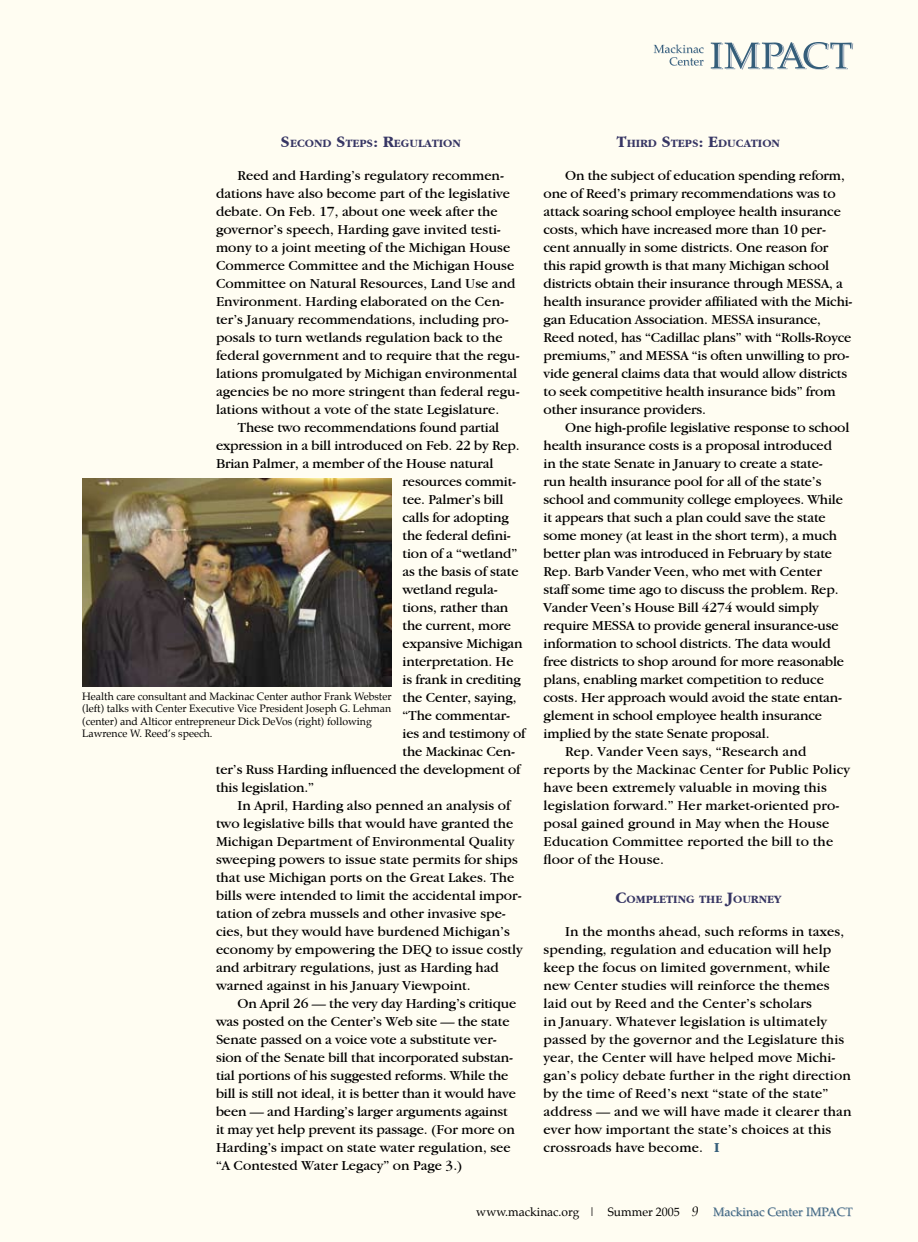
<style>
.page{position:relative;width:918px;height:1242px;background:#fffdf2}
.page>*{position:absolute;margin:0;border:0;box-sizing:border-box;transform-origin:0 0}
.t1{font:14.25px/18px "Garamond IT Cby BT";letter-spacing:-.01em;color:#000}
.t2{font:14.25px/18px "Garamond IT Cby BT";letter-spacing:.01em;color:#000}
.t3{font:12px "Palatino";color:#000}
.t4{font:12px "Palatino";color:#355e7a}
.t5{font:700 11.55px "Garamond IT Cby BT";color:#373664}
.t6{font:10.5px/12.6px "Palatino";color:#000}
.s1{font-size:16.5px}
.s2{font-weight:700;color:#355e7a}
</style>
<div class="page">
<svg style="left:714px;top:1207px;width:139px;height:10px"></svg>
<svg style="left:711px;top:42px;width:142px;height:28px"></svg>
<svg style="left:654px;top:44px;width:50px;height:22px"></svg>
<img style="left:82px;top:479px;width:310px;height:207px">
<p class="t5" style="left:281px;top:137px;width:182px"><span class="s1">S</span> ECOND <span class="s1">S</span> TEPS<span class="s1">: R</span>EGULATION</p>
<p class="t1" style="left:216px;top:166px;width:305px;text-indent:22px">Reed and Harding’s regulatory recommen&shy;dations have also become part of the legislative debate. On Feb. 17, about one week after the governor’s speech, Harding gave invited testi&shy;mony to a joint meeting of the Michigan House Commerce Committee and the Michigan House Committee on Natural Resources, Land Use and Environment. Harding elaborated on the Cen&shy;ter’s January recommendations, including pro&shy;posals to turn wetlands regulation back to the federal government and to require that the regu&shy;lations promulgated by Michigan environmental agencies be no more stringent than federal regu&shy;lations without a vote of the state Legislature.</p>
<p class="t1" style="left:238px;top:418px;width:263px">These two recommendations found partial</p>
<p class="t1" style="left:216px;top:436px;width:305px">expression in a bill introduced on Feb. 22 by Rep.</p>
<p class="t1" style="left:216px;top:454px;width:279px">Brian Palmer, a member of the House natural</p>
<p class="t1" style="left:403px;top:472px;width:115px">resources commit-</p>
<p class="t1" style="left:403px;top:490px;width:102px">tee. Palmer’s bill</p>
<p class="t1" style="left:403px;top:508px;width:108px">calls for adopting</p>
<p class="t1" style="left:403px;top:526px;width:110px">the federal defini-</p>
<p class="t1" style="left:403px;top:544px;width:116px">tion of a “wetland”</p>
<p class="t1" style="left:403px;top:562px;width:118px">as the basis of state</p>
<p class="t1" style="left:403px;top:580px;width:97px">wetland regula-</p>
<p class="t1" style="left:403px;top:598px;width:107px">tions, rather than</p>
<p class="t1" style="left:403px;top:616px;width:110px">the current, more</p>
<p class="t1" style="left:403px;top:634px;width:122px">expansive Michigan</p>
<p class="t1" style="left:403px;top:652px;width:113px">interpretation. He</p>
<p class="t1" style="left:403px;top:670px;width:120px">is frank in crediting</p>
<p class="t1" style="left:403px;top:688px;width:116px">the Center, saying,</p>
<p class="t1" style="left:403px;top:706px;width:109px">“The commentar-</p>
<p class="t1" style="left:403px;top:724px;width:124px">ies and testimony of</p>
<p class="t1" style="left:403px;top:742px;width:114px">the Mackinac Cen-</p>
<p class="t1" style="left:216px;top:760px;width:306px">ter’s Russ Harding influenced the development of</p>
<p class="t1" style="left:216px;top:778px;width:100px">this legislation.”</p>
<p class="t1" style="left:238px;top:796px;width:274px">In April, Harding also penned an analysis of</p>
<p class="t1" style="left:216px;top:814px;width:299px">two legislative bills that would have granted the</p>
<p class="t1" style="left:216px;top:832px;width:300px">Michigan Department of Environmental Quality</p>
<p class="t1" style="left:216px;top:850px;width:303px">sweeping powers to issue state permits for ships</p>
<p class="t1" style="left:216px;top:868px;width:300px">that use Michigan ports on the Great Lakes. The</p>
<p class="t1" style="left:216px;top:886px;width:307px">bills were intended to limit the accidental impor-</p>
<p class="t1" style="left:216px;top:904px;width:291px">tation of zebra mussels and other invasive spe-</p>
<p class="t1" style="left:216px;top:922px;width:295px">cies, but they would have burdened Michigan’s</p>
<p class="t1" style="left:216px;top:940px;width:308px">economy by empowering the DEQ to issue costly</p>
<p class="t1" style="left:216px;top:958px;width:284px">and arbitrary regulations, just as Harding had</p>
<p class="t1" style="left:216px;top:976px;width:256px">warned against in his January Viewpoint.</p>
<p class="t1" style="left:238px;top:994px;width:280px">On April 26 — the very day Harding’s critique</p>
<p class="t1" style="left:216px;top:1012px;width:295px">was posted on the Center’s Web site — the state</p>
<p class="t1" style="left:216px;top:1030px;width:282px">Senate passed on a voice vote a substitute ver-</p>
<p class="t1" style="left:216px;top:1048px;width:299px">sion of the Senate bill that incorporated substan-</p>
<p class="t1" style="left:216px;top:1066px;width:294px">tial portions of his suggested reforms. While the</p>
<p class="t1" style="left:216px;top:1084px;width:301px">bill is still not ideal, it is better than it would have</p>
<p class="t1" style="left:216px;top:1102px;width:293px">been — and Harding’s larger arguments against</p>
<p class="t1" style="left:216px;top:1120px;width:301px">it may yet help prevent its passage. (For more on</p>
<p class="t1" style="left:216px;top:1138px;width:296px">Harding’s impact on state water regulation, see</p>
<p class="t1" style="left:216px;top:1156px;width:248px">“A Contested Water Legacy” on Page 3.)</p>
<p class="t6" style="left:82px;top:691px;width:311px">Health care consultant and Mackinac Center author Frank Webster (left) talks with Center Executive Vice President Joseph G. Lehman (center) and Alticor entrepreneur Dick DeVos (right) following Lawrence W. Reed’s speech.</p>
<p class="t5" style="left:617px;top:137px;width:165px"><span class="s1">T</span>HIRD <span class="s1">S</span> TEPS<span class="s1">: E</span>DUCATION</p>
<p class="t1" style="left:544px;top:166px;width:310px;text-indent:22px">On the subject of education spending reform, one of Reed’s primary recommendations was to attack soaring school employee health insurance costs, which have increased more than 10 per&shy;cent annually in some districts. One reason for this rapid growth is that many Michigan school districts obtain their insurance through MESSA, a health insurance provider affiliated with the Michi&shy;gan Education Association. MESSA insurance, Reed noted, has “Cadillac plans” with “Rolls-Royce premiums,” and MESSA “is often unwilling to pro&shy;vide general claims data that would allow districts to seek competitive health insurance bids” from other insurance providers.</p>
<p class="t1" style="left:565px;top:418px;width:286px">One high-profile legislative response to school</p>
<p class="t1" style="left:544px;top:436px;width:290px">health insurance costs is a proposal introduced</p>
<p class="t1" style="left:544px;top:454px;width:281px">in the state Senate in January to create a state-</p>
<p class="t1" style="left:544px;top:472px;width:279px">run health insurance pool for all of the state’s</p>
<p class="t1" style="left:544px;top:490px;width:301px">school and community college employees. While</p>
<p class="t1" style="left:544px;top:508px;width:284px">it appears that such a plan could save the state</p>
<p class="t1" style="left:544px;top:526px;width:295px">some money (at least in the short term), a much</p>
<p class="t1" style="left:544px;top:544px;width:290px">better plan was introduced in February by state</p>
<p class="t1" style="left:544px;top:562px;width:280px">Rep. Barb Vander Veen, who met with Center</p>
<p class="t1" style="left:544px;top:580px;width:297px">staff some time ago to discuss the problem. Rep.</p>
<p class="t1" style="left:544px;top:598px;width:277px">Vander Veen’s House Bill 4274 would simply</p>
<p class="t1" style="left:544px;top:616px;width:297px">require MESSA to provide general insurance‑use</p>
<p class="t1" style="left:544px;top:634px;width:289px">information to school districts. The data would</p>
<p class="t1" style="left:544px;top:652px;width:302px">free districts to shop around for more reasonable</p>
<p class="t1" style="left:544px;top:670px;width:282px">plans, enabling market competition to reduce</p>
<p class="t1" style="left:544px;top:688px;width:300px">costs. Her approach would avoid the state entan-</p>
<p class="t1" style="left:544px;top:706px;width:280px">glement in school employee health insurance</p>
<p class="t1" style="left:544px;top:724px;width:228px">implied by the state Senate proposal.</p>
<p class="t2" style="left:565px;top:742px;width:243px">Rep. Vander Veen says, “Research and</p>
<p class="t2" style="left:544px;top:760px;width:308px">reports by the Mackinac Center for Public Policy</p>
<p class="t2" style="left:544px;top:778px;width:285px">have been extremely valuable in moving this</p>
<p class="t2" style="left:544px;top:796px;width:297px">legislation forward.” Her market-oriented pro-</p>
<p class="t2" style="left:544px;top:814px;width:287px">posal gained ground in May when the House</p>
<p class="t2" style="left:544px;top:832px;width:291px">Education Committee reported the bill to the</p>
<p class="t2" style="left:544px;top:850px;width:122px">floor of the House.</p>
<p class="t5" style="left:615px;top:893px;width:167px"><span class="s1">C</span>OMPLETING THE <span class="s1">J</span>OURNEY</p>
<p class="t2" style="left:544px;top:922px;width:310px;text-indent:22px">In the months ahead, such reforms in taxes, spending, regulation and education will help keep the focus on limited government, while new Center studies will reinforce the themes laid out by Reed and the Center’s scholars<br>in January. Whatever legislation is ultimately passed by the governor and the Legislature this year, the Center will have helped move Michi&shy;gan’s policy debate further in the right direction by the time of Reed’s next “state of the state” address — and we will have made it clearer than ever how important the state’s choices at this crossroads have become. <span class="s2">I</span></p>
<p class="t3" style="left:476px;top:1204px;width:205px">www.mackinac.org | Summer 2005</p>
<p class="t4" style="left:713px;top:1204px;width:141px">Mackinac Center IMPACT</p>
</div>
